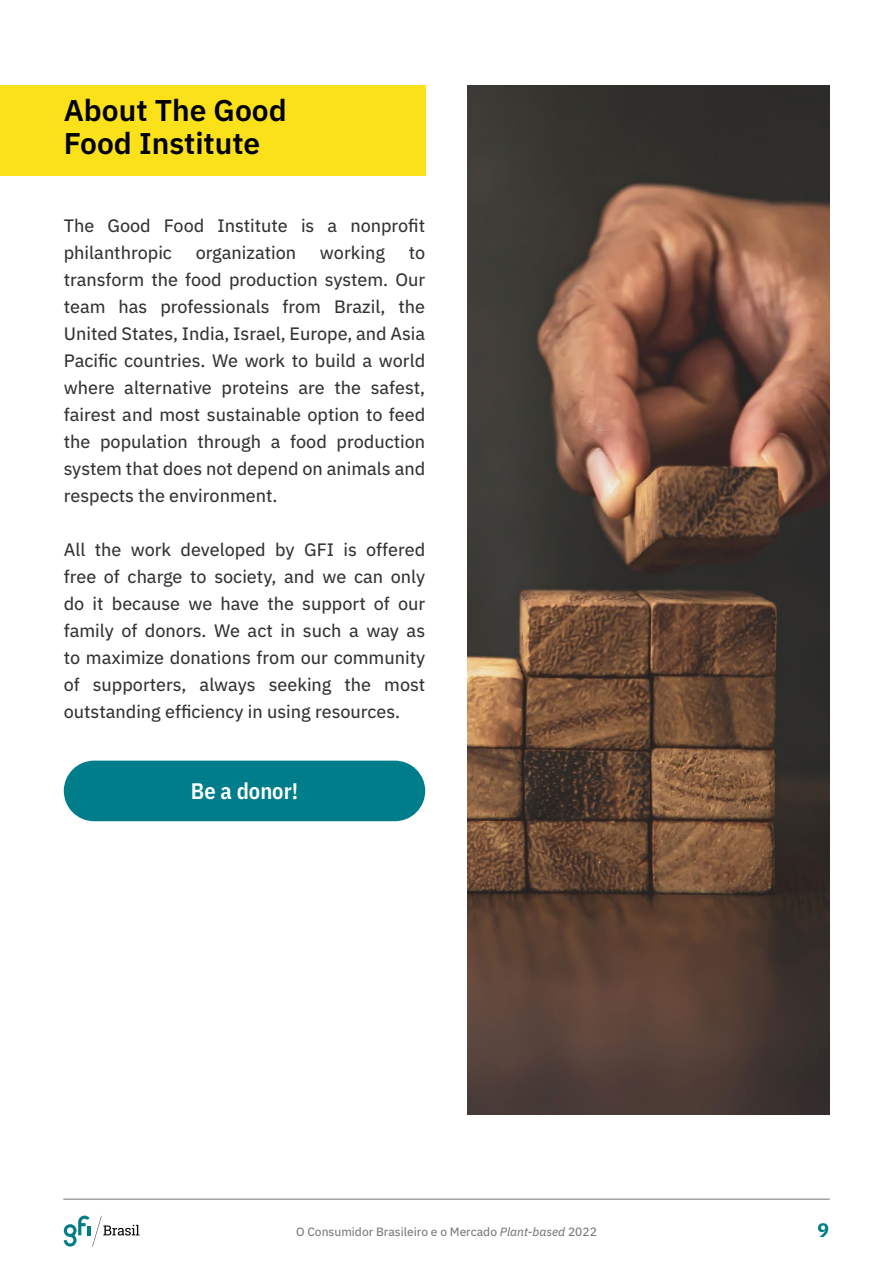
<style>
.page{position:relative;width:893px;height:1263px;background:#fff}
.page>*{position:absolute;margin:0;border:0;box-sizing:border-box;transform-origin:0 0}
.t1{font:600 30px/33px "IBM Plex Sans";color:#000}
.t2{font:600 22.5px "IBM Plex Sans Cond";color:#fff}
.t3{font:700 19.5px "IBM Plex Sans";color:#007d8a}
.t4{font:18px/27px "IBM Plex Sans Text";color:#333;text-align:justify}
.t5{font:12px "IBM Plex Sans Text";color:#787878}
.s1{font-style:italic}
</style>
<div class="page">
<svg style="left:64px;top:1215px;width:77px;height:31px"></svg>
<hr style="left:64px;top:1198px;width:765px;height:2px;background:#787878">
<div style="left:0;top:85px;width:425px;height:90px;background:#fae11a"></div>
<img style="left:468px;top:85px;width:361px;height:1029px">
<div style="left:64px;top:761px;width:361px;height:60px;background:#007d8a;border-radius:30px"></div>
<h1 class="t1" style="left:64px;top:92px;width:224px">About The Good<br>Food Institute</h1>
<p class="t4" style="left:64px;top:211px;width:363px">The Good Food Institute is a nonprofit philanthropic</p>
<p class="t4" style="left:196px;top:238px;width:102px">organization</p>
<p class="t4" style="left:320px;top:238px;width:67px">working</p>
<p class="t4" style="left:64px;top:238px;width:363px;text-indent:345px">to transform the food production system. Our team has professionals from Brazil, the United States, India, Israel, Europe, and Asia Pacific countries. We work to build a world where alternative proteins are the safest, fairest and most sustainable option to feed the population through a food production system that does not depend on animals and respects the environment.</p>
<p class="t4" style="left:64px;top:535px;width:363px">All the work developed by GFI is offered free of charge to society, and we can only do it because we have the support of our family of donors. We act in such a way as to maximize donations from our community of supporters, always seeking the most outstanding efficiency in using resources.</p>
<p class="t2" style="left:191px;top:773px;width:109px">Be a donor!</p>
<p class="t5" style="left:296px;top:1222px;width:302px">O Consumidor Brasileiro e o Mercado <span class="s1">Plant-based</span> 2022</p>
<p class="t3" style="left:817px;top:1214px;width:13px">9</p>
</div>
